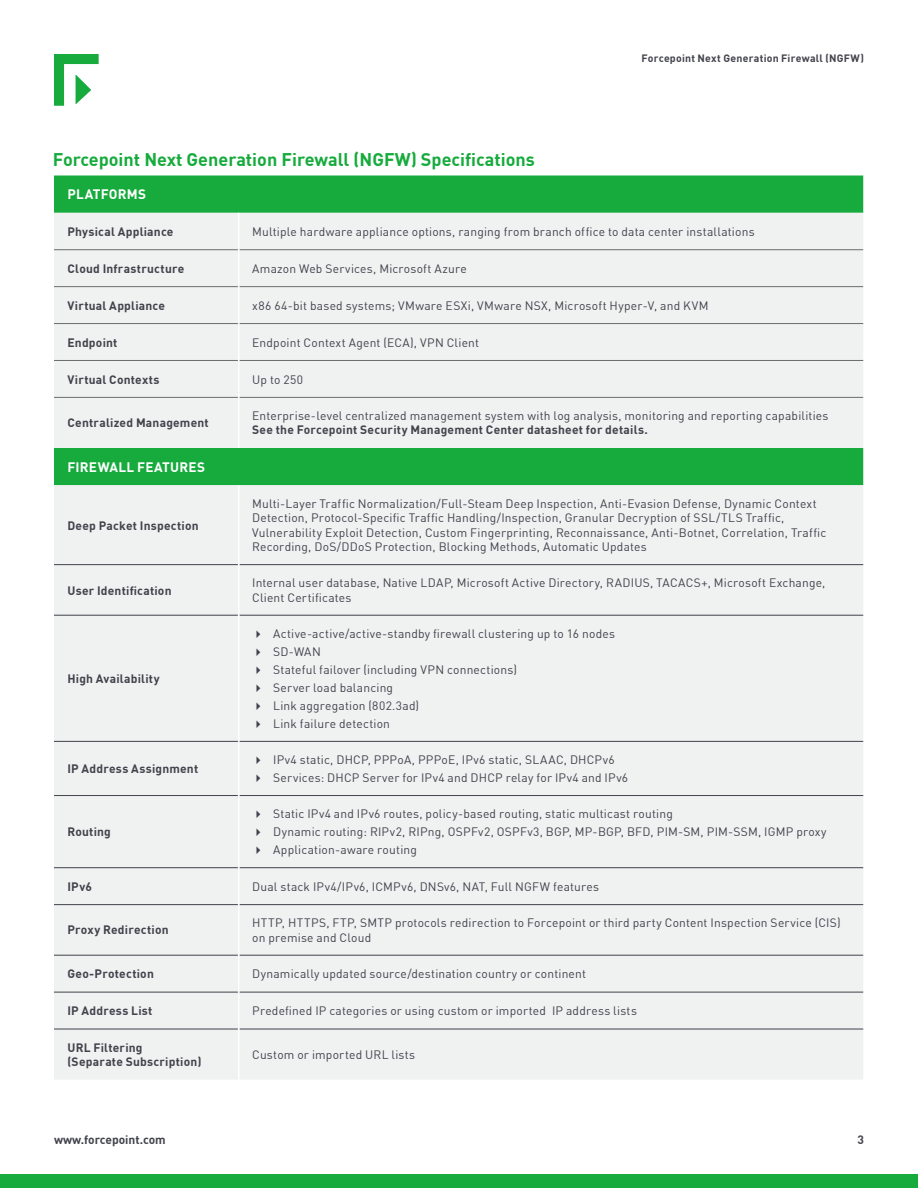
<style>
.page{position:relative;width:918px;height:1188px;background:#fff}
.page>*{position:absolute;margin:0;border:0;box-sizing:border-box;transform-origin:0 0}
.t1{font:700 18px "DIN Offc Pro";color:#16ab3c}
.t2{font:700 13.5px "DIN Offc Pro";letter-spacing:.015em;color:#fff}
.t3{font:12px/18px "DIN Offc Pro";letter-spacing:.015em;color:#41424b}
.t4{font:700 12px/14.4px "DIN Offc Pro";letter-spacing:.02em;color:#41424b}
.t5{font:700 12px "DIN Offc Pro";color:#41424b}
.t6{font:700 10.5px "DIN Offc Pro";letter-spacing:.02em;color:#41424b}
</style>
<div class="page">
<svg style="left:54px;top:54px;width:45px;height:52px"></svg>
<div style="left:0;top:1174px;width:918px;height:14px;background:#16ab3c"></div>
<div style="left:54px;top:176px;width:809px;height:37px;background:#16ab3c"></div>
<div style="left:54px;top:213px;width:809px;height:866px;background:#f0f1f1"></div>
<hr style="left:54px;top:249px;width:184px;height:1px;background:#6b6d6d">
<hr style="left:239px;top:249px;width:624px;height:1px;background:#6b6d6d">
<hr style="left:54px;top:286px;width:184px;height:1px;background:#6b6d6d">
<hr style="left:239px;top:286px;width:624px;height:1px;background:#6b6d6d">
<hr style="left:54px;top:323px;width:184px;height:1px;background:#6b6d6d">
<hr style="left:239px;top:323px;width:624px;height:1px;background:#6b6d6d">
<hr style="left:54px;top:360px;width:184px;height:1px;background:#6b6d6d">
<hr style="left:239px;top:360px;width:624px;height:1px;background:#6b6d6d">
<hr style="left:54px;top:397px;width:184px;height:1px;background:#6b6d6d">
<hr style="left:239px;top:397px;width:624px;height:1px;background:#6b6d6d">
<hr style="left:54px;top:564px;width:184px;height:1px;background:#41424b">
<hr style="left:239px;top:564px;width:624px;height:1px;background:#41424b">
<hr style="left:54px;top:615px;width:184px;height:1px;background:#41424b">
<hr style="left:239px;top:615px;width:624px;height:1px;background:#41424b">
<hr style="left:54px;top:741px;width:184px;height:1px;background:#41424b">
<hr style="left:239px;top:741px;width:624px;height:1px;background:#41424b">
<hr style="left:54px;top:795px;width:184px;height:1px;background:#41424b">
<hr style="left:239px;top:795px;width:624px;height:1px;background:#41424b">
<hr style="left:54px;top:867px;width:184px;height:1px;background:#41424b">
<hr style="left:239px;top:867px;width:624px;height:1px;background:#41424b">
<hr style="left:54px;top:904px;width:184px;height:1px;background:#41424b">
<hr style="left:239px;top:904px;width:624px;height:1px;background:#41424b">
<hr style="left:54px;top:955px;width:184px;height:1px;background:#41424b">
<hr style="left:239px;top:955px;width:624px;height:1px;background:#41424b">
<hr style="left:54px;top:992px;width:184px;height:1px;background:#41424b">
<hr style="left:239px;top:992px;width:624px;height:1px;background:#41424b">
<hr style="left:54px;top:1029px;width:184px;height:1px;background:#41424b">
<hr style="left:239px;top:1029px;width:624px;height:1px;background:#41424b">
<hr style="left:238px;top:213px;width:1px;height:37px;background:#fff">
<hr style="left:238px;top:250px;width:1px;height:37px;background:#fff">
<hr style="left:238px;top:287px;width:1px;height:37px;background:#fff">
<hr style="left:238px;top:324px;width:1px;height:36px;background:#fff">
<hr style="left:238px;top:360px;width:1px;height:37px;background:#fff">
<hr style="left:238px;top:397px;width:1px;height:51px;background:#fff">
<hr style="left:238px;top:485px;width:1px;height:80px;background:#fff">
<hr style="left:238px;top:565px;width:1px;height:50px;background:#fff">
<hr style="left:238px;top:615px;width:1px;height:126px;background:#fff">
<hr style="left:238px;top:741px;width:1px;height:55px;background:#fff">
<hr style="left:238px;top:796px;width:1px;height:72px;background:#fff">
<hr style="left:238px;top:868px;width:1px;height:37px;background:#fff">
<hr style="left:238px;top:905px;width:1px;height:50px;background:#fff">
<hr style="left:238px;top:955px;width:1px;height:37px;background:#fff">
<hr style="left:238px;top:992px;width:1px;height:37px;background:#fff">
<hr style="left:238px;top:1029px;width:1px;height:51px;background:#fff">
<svg style="left:257px;top:630px;width:3px;height:8px"></svg>
<svg style="left:257px;top:648px;width:3px;height:8px"></svg>
<svg style="left:257px;top:666px;width:3px;height:8px"></svg>
<svg style="left:257px;top:684px;width:3px;height:8px"></svg>
<svg style="left:257px;top:702px;width:3px;height:8px"></svg>
<svg style="left:257px;top:720px;width:3px;height:8px"></svg>
<svg style="left:257px;top:756px;width:3px;height:8px"></svg>
<svg style="left:257px;top:774px;width:3px;height:8px"></svg>
<svg style="left:257px;top:811px;width:3px;height:7px"></svg>
<svg style="left:257px;top:829px;width:3px;height:7px"></svg>
<svg style="left:257px;top:847px;width:3px;height:7px"></svg>
<h1 class="t1" style="left:53px;top:145px;width:483px">Forcepoint Next Generation Firewall (NGFW) Specifications</h1>
<p class="t6" style="left:642px;top:50px;width:224px">Forcepoint Next Generation Firewall (NGFW)</p>
<p class="t2" style="left:68px;top:184px;width:80px">PLATFORMS</p>
<p class="t4" style="left:68px;top:224px;width:108px">Physical Appliance</p>
<p class="t3" style="left:252px;top:222px;width:504px">Multiple hardware appliance options, ranging from branch office to data center installations</p>
<p class="t4" style="left:68px;top:260px;width:118px">Cloud Infrastructure</p>
<p class="t3" style="left:252px;top:259px;width:216px">Amazon Web Services, Microsoft Azure</p>
<p class="t4" style="left:68px;top:297px;width:99px">Virtual Appliance</p>
<p class="t3" style="left:252px;top:296px;width:458px">x86 64-bit based systems; VMware ESXi, VMware NSX, Microsoft Hyper-V, and KVM</p>
<p class="t4" style="left:68px;top:334px;width:51px">Endpoint</p>
<p class="t3" style="left:252px;top:332px;width:228px">Endpoint Context Agent (ECA), VPN Client</p>
<p class="t4" style="left:68px;top:371px;width:94px">Virtual Contexts</p>
<p class="t3" style="left:252px;top:369px;width:52px">Up to 250</p>
<p class="t4" style="left:68px;top:415px;width:143px">Centralized Management</p>
<p class="t3" style="left:252px;top:406px;width:578px">Enterprise-level centralized management system with log analysis, monitoring and reporting capabilities</p>
<p class="t4" style="left:252px;top:422px;width:397px">See the Forcepoint Security Management Center datasheet for details.</p>
<p class="t2" style="left:68px;top:456px;width:139px">FIREWALL FEATURES</p>
<p class="t4" style="left:68px;top:517px;width:133px">Deep Packet Inspection</p>
<p class="t3" style="left:252px;top:496px;width:576px;line-height:14.4px">Multi-Layer Traffic Normalization/Full-Steam Deep Inspection, Anti-Evasion Defense, Dynamic Context Detection, Protocol-Specific Traffic Handling/Inspection, Granular Decryption of SSL/TLS Traffic, Vulnerability Exploit Detection, Custom Fingerprinting, Reconnaissance, Anti-Botnet, Correlation, Traffic Recording, DoS/DDoS Protection, Blocking Methods, Automatic Updates</p>
<p class="t4" style="left:68px;top:582px;width:106px">User Identification</p>
<p class="t3" style="left:252px;top:575px;width:575px;line-height:14.4px">Internal user database, Native LDAP, Microsoft Active Directory, RADIUS, TACACS+, Microsoft Exchange,<br>Client Certificates</p>
<p class="t4" style="left:68px;top:671px;width:94px">High Availability</p>
<p class="t3" style="left:273px;top:624px;width:343px">Active-active/active-standby firewall clustering up to 16 nodes<br>SD-WAN<br>Stateful failover (including VPN connections)<br>Server load balancing<br>Link aggregation (802.3ad)<br>Link failure detection</p>
<p class="t4" style="left:68px;top:761px;width:132px">IP Address Assignment</p>
<p class="t3" style="left:273px;top:750px;width:357px">IPv4 static, DHCP, PPPoA, PPPoE, IPv6 static, SLAAC, DHCPv6<br>Services: DHCP Server for IPv4 and DHCP relay for IPv4 and IPv6</p>
<p class="t4" style="left:68px;top:824px;width:45px">Routing</p>
<p class="t3" style="left:273px;top:804px;width:555px">Static IPv4 and IPv6 routes, policy-based routing, static multicast routing<br>Dynamic routing: RIPv2, RIPng, OSPFv2, OSPFv3, BGP, MP-BGP, BFD, PIM-SM, PIM-SSM, IGMP proxy<br>Application-aware routing</p>
<p class="t4" style="left:68px;top:878px;width:26px">IPv6</p>
<p class="t3" style="left:252px;top:877px;width:349px">Dual stack IPv4/IPv6, ICMPv6, DNSv6, NAT, Full NGFW features</p>
<p class="t4" style="left:68px;top:922px;width:103px">Proxy Redirection</p>
<p class="t3" style="left:252px;top:915px;width:590px;line-height:14.4px">HTTP, HTTPS, FTP, SMTP protocols redirection to Forcepoint or third party Content Inspection Service (CIS) on premise and Cloud</p>
<p class="t4" style="left:68px;top:966px;width:88px">Geo-Protection</p>
<p class="t3" style="left:252px;top:964px;width:335px">Dynamically updated source/destination country or continent</p>
<p class="t4" style="left:68px;top:1003px;width:87px">IP Address List</p>
<p class="t3" style="left:252px;top:1001px;width:386px">Predefined IP categories or using custom or imported IP address lists</p>
<p class="t4" style="left:68px;top:1039px;width:135px">URL Filtering<br>(Separate Subscription)</p>
<p class="t3" style="left:252px;top:1045px;width:165px">Custom or imported URL lists</p>
<p class="t5" style="left:54px;top:1131px;width:113px">www.forcepoint.com</p>
<p class="t4" style="left:857px;top:1132px;width:8px">3</p>
</div>
